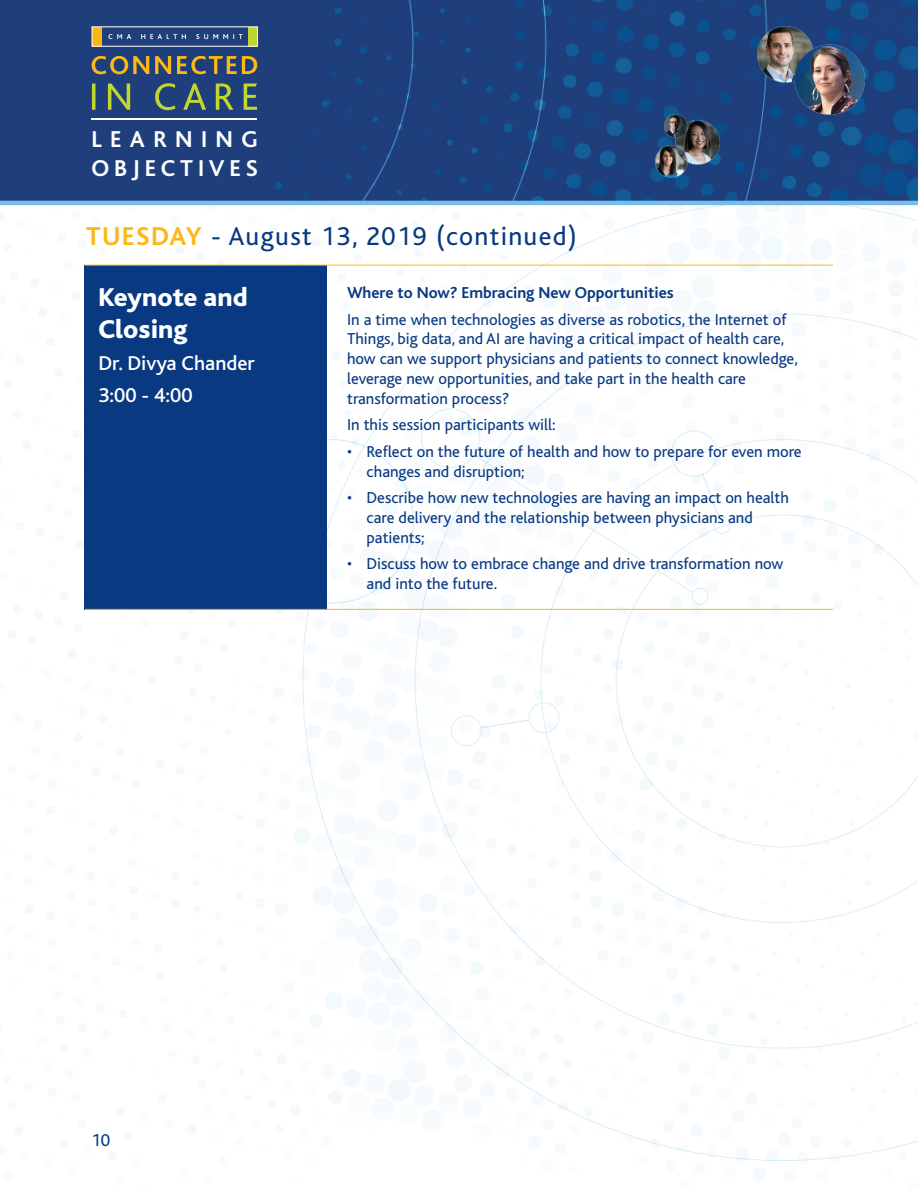
<style>
.page{position:relative;width:918px;height:1188px;background:#fff}
.page>*{position:absolute;margin:0;border:0;box-sizing:border-box;transform-origin:0 0}
.t1{font:27px "Bliss";letter-spacing:.05em;color:#083981}
.t2{font:800 27px/32.4px "Bliss";color:#fff}
.t3{font:700 24px/28.8px "Bliss";letter-spacing:.2em;color:#fff}
.t4{font:500 21px/32px "Bliss";color:#fff}
.t5{font:18px "Bliss";color:#083981}
.t6{font:16.5px/19.8px "Bliss";color:#083981}
.t7{font:700 16.5px "Bliss";color:#083981}
.s1{font-weight:700;color:#fcb814}
</style>
<div class="page">
<img style="left:0;top:205px;width:918px;height:975px">
<img style="left:0;top:0;width:918px;height:201px">
<img style="left:655px;top:115px;width:64px;height:62px">
<img style="left:757px;top:26px;width:107px;height:89px">
<hr style="left:0;top:201px;width:918px;height:4px;background:#78bde8">
<svg style="left:92px;top:56px;width:165px;height:18px;background:#736d53"></svg>
<svg style="left:92px;top:83px;width:165px;height:27px;background:#486568"></svg>
<hr style="left:92px;top:118px;width:165px;height:1px;background:#fff">
<div style="left:102px;top:27px;width:146px;height:19px;background:#1f3f7c"></div>
<svg style="left:108px;top:34px;width:135px;height:5px"></svg>
<div style="left:92px;top:27px;width:10px;height:19px;background:#f9b716"></div>
<div style="left:248px;top:27px;width:9px;height:19px;background:#bed630"></div>
<div style="left:85px;top:265px;width:242px;height:344px;background:#083981"></div>
<hr style="left:85px;top:265px;width:242px;height:1px;background:#fcb814">
<hr style="left:327px;top:265px;width:506px;height:1px;background:#fcb814">
<hr style="left:85px;top:609px;width:242px;height:1px;background:#fcb814">
<hr style="left:327px;top:609px;width:506px;height:1px;background:#fcb814">
<h2 class="t3" style="left:92px;top:125px;width:168px">LEARNING<br>OBJECTIVES</h2>
<h1 class="t1" style="left:86px;top:222px;width:492px"><span class="s1">TUESDAY</span> - August 13, 2019 (continued)</h1>
<h1 class="t2" style="left:98px;top:282px;width:151px">Keynote and<br>Closing</h1>
<p class="t4" style="left:98px;top:348px;width:158px">Dr. Divya Chander<br>3:00 - 4:00</p>
<p class="t7" style="left:347px;top:284px;width:328px">Where to Now? Embracing New Opportunities</p>
<p class="t6" style="left:347px;top:310px;width:452px">In a time when technologies as diverse as robotics, the Internet of Things, big data, and AI are having a critical impact of health care, how can we support physicians and patients to connect knowledge, leverage new opportunities, and take part in the health care transformation process?</p>
<p class="t6" style="left:347px;top:415px;width:210px">In this session participants will:</p>
<p class="t6" style="left:367px;top:442px;width:437px;text-indent:-20px">• Reflect on the future of health and how to prepare for even more changes and disruption;</p>
<p class="t6" style="left:367px;top:488px;width:424px;text-indent:-20px">• Describe how new technologies are having an impact on health care delivery and the relationship between physicians and patients;</p>
<p class="t6" style="left:367px;top:554px;width:418px;text-indent:-20px">• Discuss how to embrace change and drive transformation now and into the future.</p>
<p class="t5" style="left:92px;top:1131px;width:20px">10</p>
</div>
